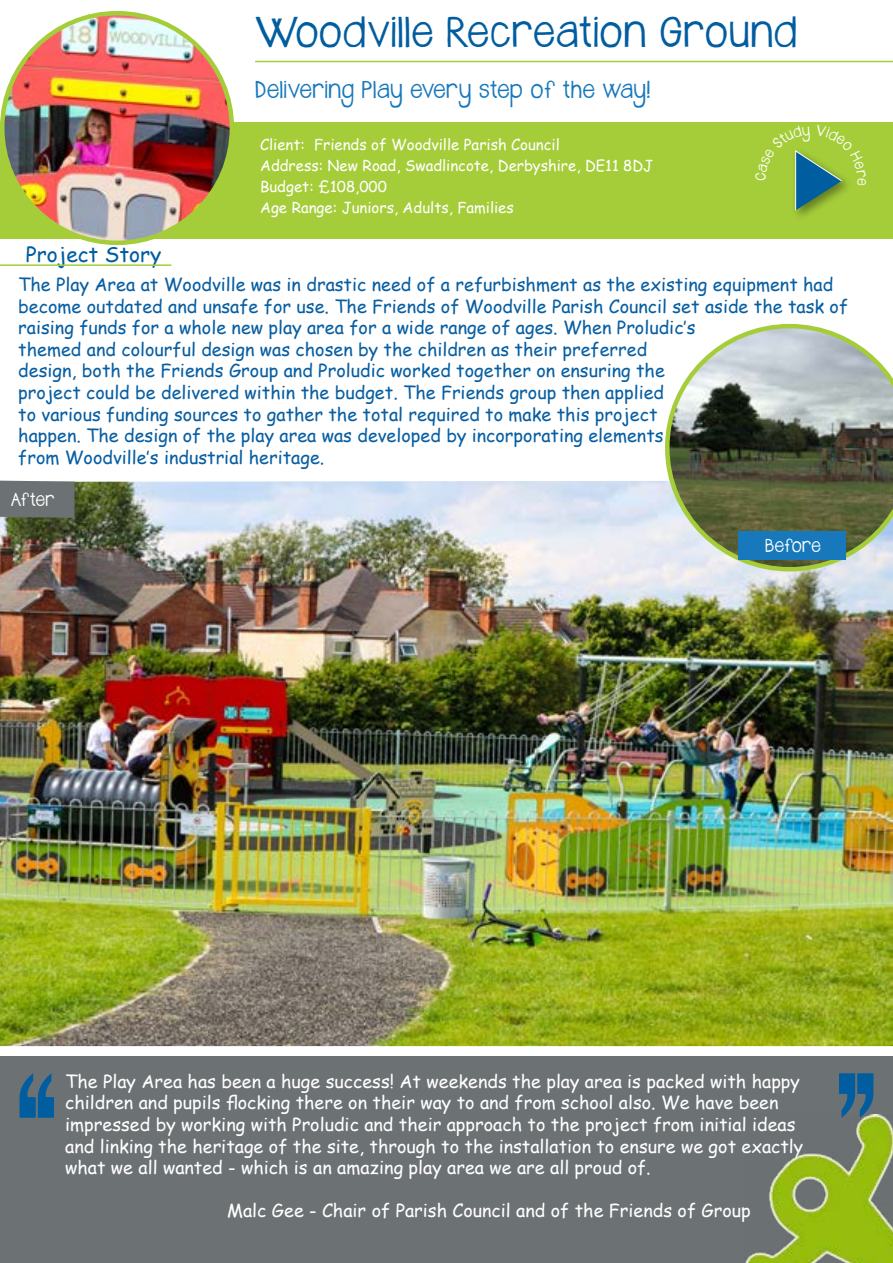
<style>
.page{position:relative;width:893px;height:1263px;background:#fff}
.page>*{position:absolute;margin:0;border:0;box-sizing:border-box;transform-origin:0 0}
.t1{font:34.5px "Janda Safeand Sound Solid";letter-spacing:.02em;color:#005da0}
.t2{font:21px "Comic Sans MS";color:#005da0}
.t3{font:19.5px "Janda Safeand Sound Solid";letter-spacing:.02em;color:#1778bc}
.t4{font:18px/21.6px "Comic Sans MS";color:#075ea2}
.t5{font:18px/21.6px "Comic Sans MS";color:#fff}
.t6{font:15px/21px "Comic Sans MS";color:#fff}
.t7{font:15px "Janda Safeand Sound Solid";letter-spacing:.02em;color:#fff}
</style>
<div class="page">
<div style="left:0;top:1057px;width:893px;height:206px;background:#6c7173"></div>
<div style="left:0;top:122px;width:893px;height:117px;background:#a5cd39"></div>
<hr style="left:255px;top:61px;width:638px;height:1px;background:#a5cd39">
<img style="left:0;top:481px;width:893px;height:565px">
<img style="left:2px;top:15px;width:230px;height:228px">
<svg style="left:665px;top:324px;width:228px;height:247px;background:#8f9684"></svg>
<div style="left:738px;top:531px;width:107px;height:29px;background:#1778bc"></div>
<hr style="left:0;top:264px;width:171px;height:2px;background:#a5cd39">
<img style="left:745px;top:1114px;width:148px;height:149px">
<div style="left:0;top:481px;width:74px;height:37px;background:#6c7173"></div>
<svg style="left:20px;top:1073px;width:34px;height:45px"></svg>
<svg style="left:839px;top:1073px;width:34px;height:45px"></svg>
<div style="left:792px;top:147px;width:61px;height:76px;background:#000;opacity:.4"></div>
<svg style="left:792px;top:147px;width:61px;height:64px"></svg>
<h1 class="t1" style="left:255px;top:8px;width:543px">Woodville Recreation Ground</h1>
<p class="t3" style="left:255px;top:77px;width:397px">Delivering Play every step of the way!</p>
<p class="t2" style="left:26px;top:239px;width:137px">Project Story</p>
<p class="t6" style="left:260px;top:134px;width:395px">Client: Friends of Woodville Parish Council<br>Address: New Road, Swadlincote, Derbyshire, DE11 8DJ Budget: £108,000<br>Age Range: Juniors, Adults, Families</p>
<p class="t4" style="left:18px;top:273px;width:831px">The Play Area at Woodville was in drastic need of a refurbishment as the existing equipment had become outdated and unsafe for use. The Friends of Woodville Parish Council set aside the task of raising funds for a whole new play area for a wide range of ages. When Proludic’s<br>themed and colourful design was chosen by the children as their preferred<br>design, both the Friends Group and Proludic worked together on ensuring the<br>project could be delivered within the budget. The Friends group then applied<br>to various funding sources to gather the total required to make this project<br>happen. The design of the play area was developed by incorporating elements<br>from Woodville’s industrial heritage.</p>
<p class="t7" style="left:11px;top:489px;width:45px">After</p>
<p class="t7" style="left:765px;top:535px;width:57px">Before</p>
<p class="t5" style="left:65px;top:1070px;width:740px">The Play Area has been a huge success! At weekends the play area is packed with happy children and pupils flocking there on their way to and from school also. We have been impressed by working with Proludic and their approach to the project from initial ideas and linking the heritage of the site, through to the installation to ensure we got exactly what we all wanted - which is an amazing play area we are all proud of.</p>
<p class="t5" style="left:227px;top:1199px;width:525px">Malc Gee - Chair of Parish Council and of the Friends of Group</p>
</div>
